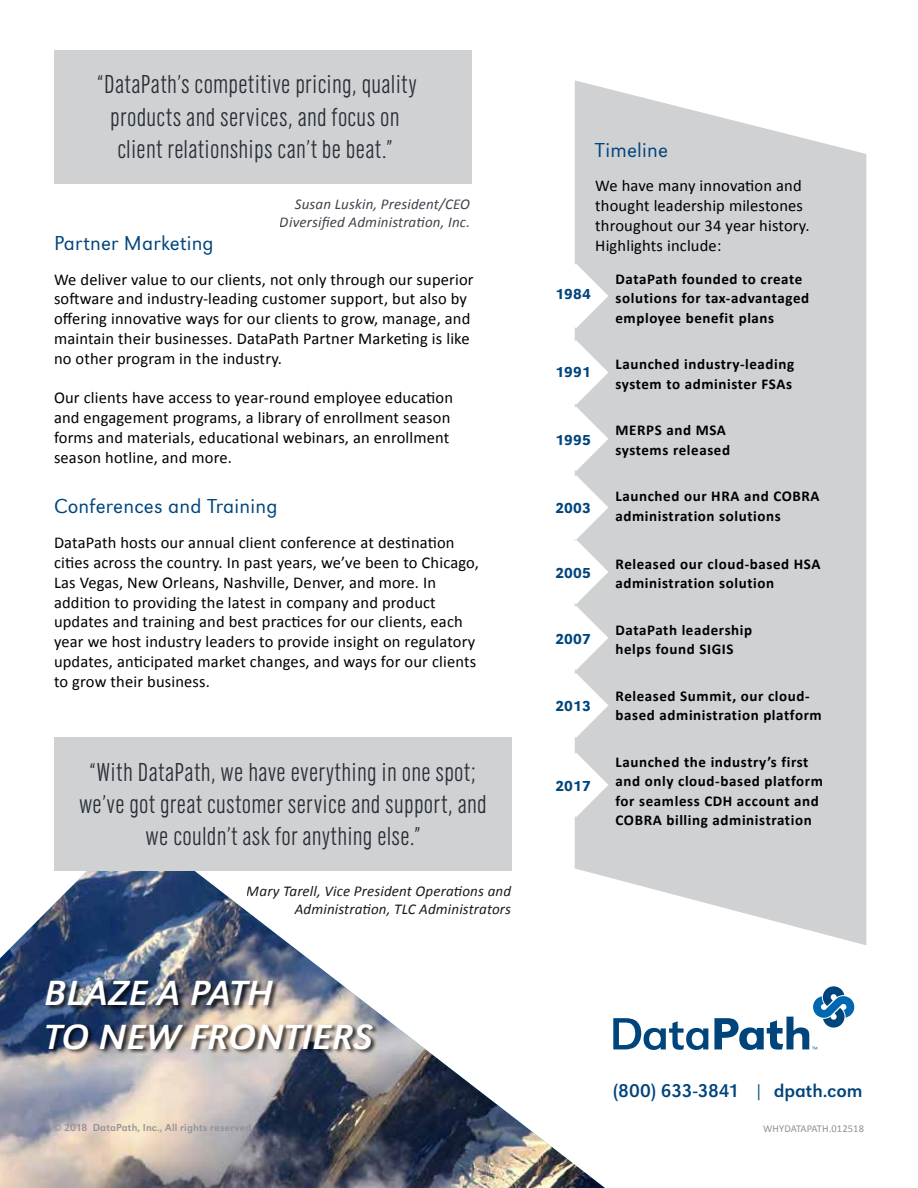
<style>
.page{position:relative;width:918px;height:1188px;background:#fff}
.page>*{position:absolute;margin:0;border:0;box-sizing:border-box;transform-origin:0 0}
.t1{font:italic 36.3px/43px "URW Grotesk";letter-spacing:.01em;color:#fff}
.t2{font:300 27px/32.4px "URW Grotesk Con E";letter-spacing:.01em;color:#282f37;text-align:center}
.t3{font:300 21px "URW Grotesk";letter-spacing:.01em;color:#00447c}
.t4{font:19.2px "URW Grotesk";color:#00447c}
.t5{font:16.5px/19.8px "Calibri";letter-spacing:.01em;color:#000}
.t6{font:700 15px/19.5px "Calibri";letter-spacing:.04em;color:#000}
.t7{font:italic 15px/18px "Calibri";letter-spacing:.01em;color:#000;text-align:right}
.t8{font:italic 15px/18px "Calibri";letter-spacing:.01em;color:#282f37;text-align:right}
.t9{font:500 15px "URW Grotesk";letter-spacing:.01em;color:#00447c}
.t10{font:10.5px "URW Grotesk";letter-spacing:.02em;color:#919195}
.t11{font:10.5px "Calibri";letter-spacing:.01em;color:#919195}
</style>
<div class="page">
<img style="left:0;top:824px;width:605px;height:364px">
<svg style="left:575px;top:80px;width:291px;height:865px;background:#d3d5d7"></svg>
<svg style="left:574px;top:264px;width:34px;height:64px"></svg>
<svg style="left:574px;top:753px;width:34px;height:64px"></svg>
<svg style="left:613px;top:1018px;width:95px;height:32px"></svg>
<svg style="left:714px;top:986px;width:141px;height:64px"></svg>
<div style="left:45px;top:981px;width:334px;height:74px;background:#000;opacity:.75"></div>
<div style="left:54px;top:50px;width:418px;height:134px;background:#cfd1d3"></div>
<svg style="left:574px;top:340px;width:34px;height:398px"></svg>
<div style="left:54px;top:738px;width:458px;height:133px;background:#cfd1d3"></div>
<h2 class="t2" style="left:98px;top:69px;width:321px">“DataPath’s competitive pricing, quality products and services, and focus on client relationships can’t be beat.”</h2>
<p class="t8" style="left:280px;top:194px;width:192px">Susan Luskin, President/CEO<br>Diversified Administration, Inc.</p>
<p class="t3" style="left:54px;top:231px;width:161px">Partner Marketing</p>
<p class="t5" style="left:54px;top:269px;width:421px">We deliver value to our clients, not only through our superior software and industry-leading customer support, but also by offering innovative ways for our clients to grow, manage, and maintain their businesses. DataPath Partner Marketing is like no other program in the industry.</p>
<p class="t5" style="left:54px;top:388px;width:401px">Our clients have access to year-round employee education and engagement programs, a library of enrollment season forms and materials, educational webinars, an enrollment season hotline, and more.</p>
<p class="t3" style="left:54px;top:495px;width:225px">Conferences and Training</p>
<p class="t5" style="left:54px;top:532px;width:426px">DataPath hosts our annual client conference at destination cities across the country. In past years, we’ve been to Chicago, Las Vegas, New Orleans, Nashville, Denver, and more. In addition to providing the latest in company and product updates and training and best practices for our clients, each year we host industry leaders to provide insight on regulatory updates, anticipated market changes, and ways for our clients to grow their business.</p>
<h2 class="t2" style="left:79px;top:756px;width:409px">“With DataPath, we have everything in one spot; we’ve got great customer service and support, and we couldn’t ask for anything else.”</h2>
<p class="t7" style="left:247px;top:881px;width:266px">Mary Tarell, Vice President Operations and<br>Administration, TLC Administrators</p>
<h1 class="t1" style="left:44px;top:972px;width:330px">BLAZE A PATH<br>TO NEW FRONTIERS</h1>
<p class="t3" style="left:595px;top:138px;width:74px">Timeline</p>
<p class="t5" style="left:595px;top:176px;width:216px">We have many innovation and thought leadership milestones throughout our 34 year history.<br>Highlights include:</p>
<p class="t6" style="left:616px;top:269px;width:195px">DataPath founded to create solutions for tax-advantaged employee benefit plans</p>
<p class="t6" style="left:616px;top:354px;width:180px">Launched industry-leading system to administer FSAs</p>
<p class="t6" style="left:616px;top:420px;width:116px">MERPS and MSA systems released</p>
<p class="t6" style="left:616px;top:486px;width:206px">Launched our HRA and COBRA administration solutions</p>
<p class="t6" style="left:616px;top:554px;width:207px">Released our cloud-based HSA administration solution</p>
<p class="t6" style="left:616px;top:620px;width:138px">DataPath leadership helps found SIGIS</p>
<p class="t6" style="left:616px;top:686px;width:208px">Released Summit, our cloud&shy;based administration platform</p>
<p class="t6" style="left:616px;top:752px;width:209px">Launched the industry’s first and only cloud-based platform for seamless CDH account and<br>COBRA billing administration</p>
<p class="t9" style="left:555px;top:285px;width:37px">1984</p>
<p class="t9" style="left:555px;top:363px;width:37px">1991</p>
<p class="t9" style="left:555px;top:431px;width:37px">1995</p>
<p class="t9" style="left:555px;top:500px;width:37px">2003</p>
<p class="t9" style="left:555px;top:564px;width:37px">2005</p>
<p class="t9" style="left:555px;top:630px;width:37px">2007</p>
<p class="t9" style="left:555px;top:698px;width:37px">2013</p>
<p class="t9" style="left:555px;top:777px;width:37px">2017</p>
<p class="t4" style="left:613px;top:1080px;width:251px">(800) 633-3841 | dpath.com</p>
<p class="t10" style="left:54px;top:1121px;width:202px">© 2018 DataPath, Inc., All rights reserved.</p>
<p class="t11" style="left:763px;top:1121px;width:102px">WHYDATAPATH.012518</p>
</div>
